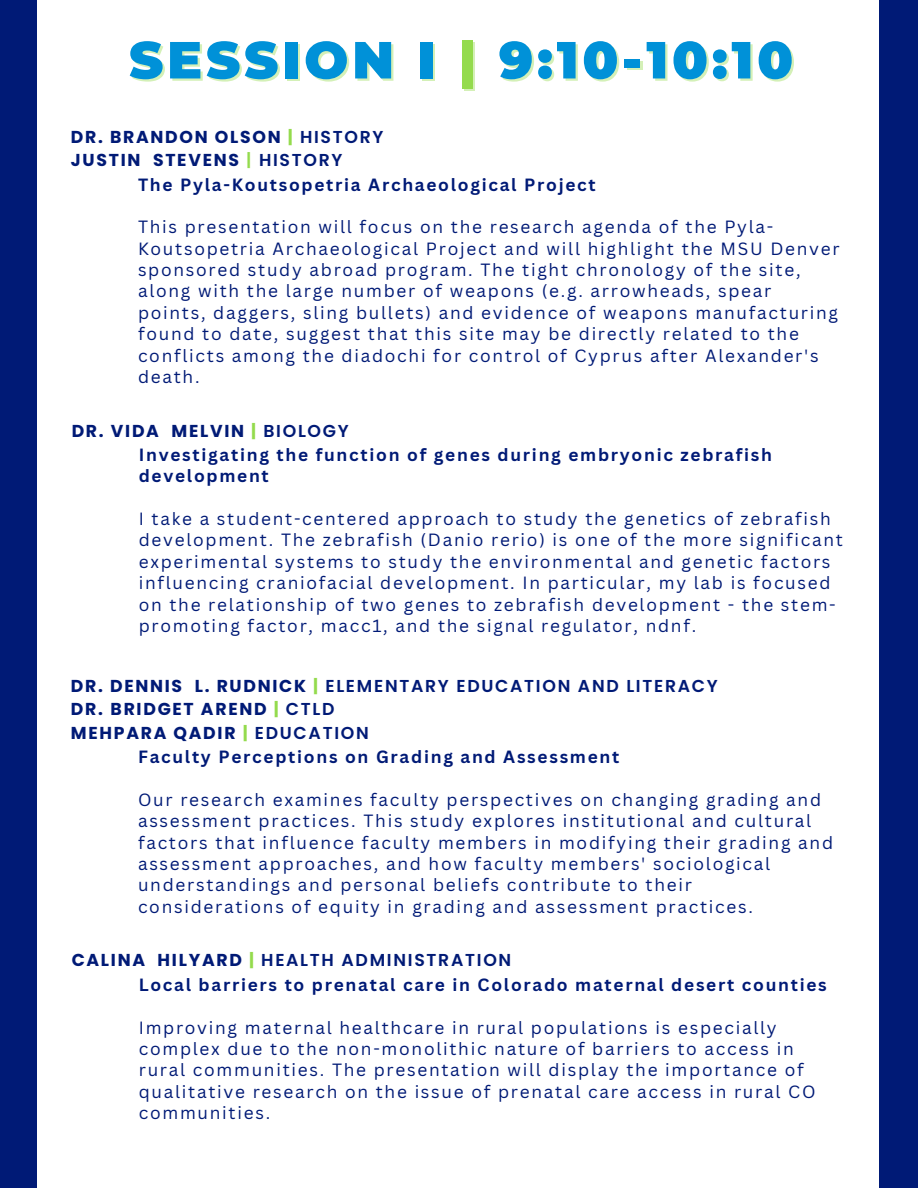
<style>
.page{position:relative;width:918px;height:1188px;background:#fff}
.page>*{position:absolute;margin:0;border:0;box-sizing:border-box;transform-origin:0 0}
.t1{font:900 52.2px "Montserrat";letter-spacing:.075em;color:#0091d8}
.t2{font:17.25px/21.3px "Canva Sans";letter-spacing:.1em;color:#001a76}
.t3{font:700 17.25px/21.3px "Canva Sans";letter-spacing:.1em;color:#001a76}
.t4{font:600 17.25px/23.7px "Poppins";letter-spacing:.1em;color:#001a76}
.t5{font:700 17.25px "Poppins";letter-spacing:.1em;color:#001a76}
.s1{color:rgb(148 219 77/.4)}
.s2{color:#94db4d}
.s3{font-weight:600}
.s4{font-weight:600;color:#94db4d}
.s5{font-weight:700}
.s6{font-weight:700;color:#94db4d}
</style>
<div class="page">
<div style="left:0;top:0;width:36px;height:1188px;background:#001a76"></div>
<div style="left:879px;top:0;width:39px;height:1188px;background:#001a76"></div>
<h1 class="t1" style="left:129px;top:28px;width:666px">SESSION I <span class="s1">|</span> 9:10-10:10</h1>
<h3 class="t5" style="left:71px;top:124px;width:314px">DR. BRANDON OLSON <span class="s2">|</span> <span class="s3">HISTORY</span></h3>
<p class="t5" style="left:71px;top:148px;width:273px">JUSTIN STEVENS <span class="s4">|</span> <span class="s3">HISTORY</span></p>
<h2 class="t3" style="left:138px;top:173px;width:459px">The Pyla-Koutsopetria Archaeological Project</h2>
<p class="t2" style="left:138px;top:216px;width:703px">This presentation will focus on the research agenda of the Pyla-Koutsopetria Archaeological Project and will highlight the MSU Denver sponsored study abroad program. The tight chronology of the site, along with the large number of weapons (e.g. arrowheads, spear points, daggers, sling bullets) and evidence of weapons manufacturing found to date, suggest that this site may be directly related to the conflicts among the diadochi for control of Cyprus after Alexander's death.</p>
<p class="t5" style="left:72px;top:418px;width:279px">DR. VIDA MELVIN <span class="s2">|</span> <span class="s3">BIOLOGY</span></p>
<p class="t3" style="left:139px;top:444px;width:635px">Investigating the function of genes during embryonic zebrafish development</p>
<h3 class="t2" style="left:139px;top:508px;width:706px">I take a student-centered approach to study the genetics of zebrafish development. The zebrafish (Danio rerio) is one of the more significant experimental systems to study the environmental and genetic factors influencing craniofacial development. In particular, my lab is focused on the relationship of two genes to zebrafish development - the stem&shy;promoting factor, macc1, and the signal regulator, ndnf.</h3>
<h3 class="t4" style="left:71px;top:674px;width:648px"><span class="s5">DR. DENNIS L. RUDNICK</span> <span class="s6">|</span> ELEMENTARY EDUCATION AND LITERACY<br><span class="s5">DR. BRIDGET AREND</span> <span class="s6">|</span> CTLD</h3>
<p class="t5" style="left:71px;top:721px;width:299px">MEHPARA QADIR <span class="s2">|</span> <span class="s3">EDUCATION</span></p>
<h2 class="t3" style="left:138px;top:746px;width:483px">Faculty Perceptions on Grading and Assessment</h2>
<p class="t2" style="left:138px;top:789px;width:697px">Our research examines faculty perspectives on changing grading and assessment practices. This study explores institutional and cultural factors that influence faculty members in modifying their grading and assessment approaches, and how faculty members' sociological understandings and personal beliefs contribute to their considerations of equity in grading and assessment practices.</p>
<p class="t4" style="left:72px;top:949px;width:441px"><span class="s5">CALINA HILYARD</span> <span class="s6">|</span> HEALTH ADMINISTRATION</p>
<p class="t3" style="left:139px;top:973px;width:690px">Local barriers to prenatal care in Colorado maternal desert counties</p>
<h3 class="t2" style="left:139px;top:1016px;width:678px">Improving maternal healthcare in rural populations is especially complex due to the non-monolithic nature of barriers to access in rural communities. The presentation will display the importance of qualitative research on the issue of prenatal care access in rural CO communities.</h3>
</div>
